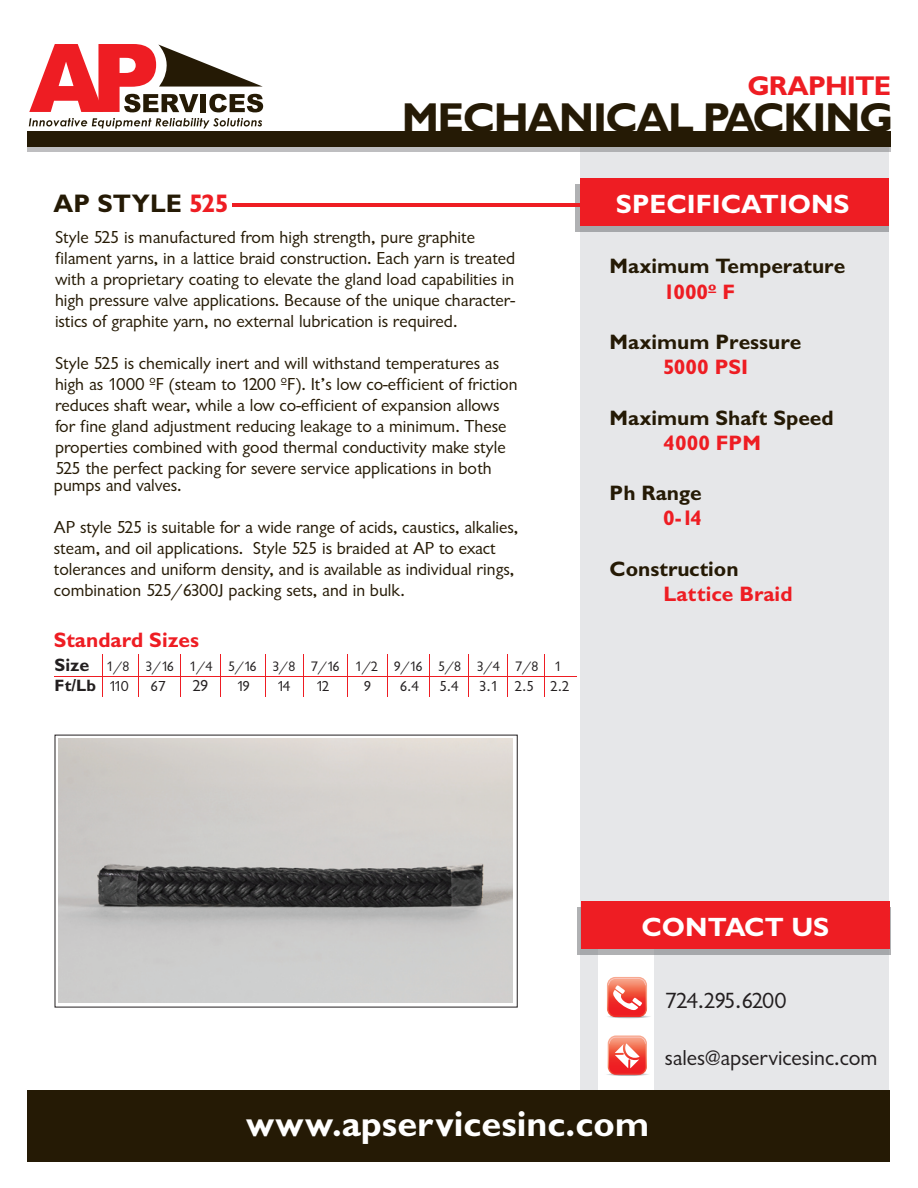
<style>
.page{position:relative;width:918px;height:1188px;background:#fff}
.page>*{position:absolute;margin:0;border:0;box-sizing:border-box;transform-origin:0 0}
.t1{font:42px "Classical Sans Bold DTC";letter-spacing:-.035em;color:#251a05}
.t2{font:36px "Classical Sans Bold DTC";color:#fff}
.t3{font:27.3px "Classical Sans Bold DTC";letter-spacing:-.035em;color:#ee1d23}
.t4{font:26.55px "Classical Sans Bold DTC";color:#fff}
.t5{font:25.5px "Classical Sans Bold DTC";color:#251a05}
.t6{font:22.8px "Classical Sans Regular DTC";letter-spacing:-.075em;color:#231f20}
.t7{font:22.35px "Classical Sans Regular DTC";color:#231f20}
.t8{font:21px "Classical Sans Bold DTC";color:#251a05}
.t9{font:21px "Classical Sans Bold DTC";color:#ee1d23}
.t10{font:18px/21px "Classical Sans Regular DTC";color:#251a05}
.t11{font:16.5px "Classical Sans Bold DTC";color:#231f20}
.t12{font:16.5px "Classical Sans Regular DTC";color:#231f20}
.t13{font:15px "Classical Sans Regular DTC";letter-spacing:-.13em;color:#231f20}
.t14{font:14.25px "Classical Sans Regular DTC";letter-spacing:-.155em;color:#231f20}
.s1{color:#ee1d23}
.s2{font-family:"Classical Sans Bold DTC";font-size:18px}
.s3{font-family:"Classical Sans Regular DTC";font-size:15px}
</style>
<div class="page">
<div style="left:27px;top:1090px;width:863px;height:71px;background:#251a05"></div>
<div style="left:580px;top:135px;width:310px;height:955px;background:#e6e7e9"></div>
<div style="left:599px;top:906px;width:55px;height:184px;background:#fff"></div>
<svg style="left:29px;top:118px;width:233px;height:11px"></svg>
<svg style="left:29px;top:44px;width:234px;height:68px"></svg>
<svg style="left:27px;top:146px;width:863px;height:6px;background:#a09e9c"></svg>
<div style="left:27px;top:131px;width:863px;height:15px;background:#251a05"></div>
<svg style="left:607px;top:1035px;width:42px;height:41px"></svg>
<svg style="left:607px;top:977px;width:43px;height:41px"></svg>
<div style="left:576px;top:184px;width:313px;height:48px;background:#a6a8ab"></div>
<div style="left:577px;top:907px;width:313px;height:48px;background:#a6a8ab"></div>
<div style="left:581px;top:902px;width:309px;height:47px;background:#ee1d23"></div>
<hr style="left:232px;top:203px;width:624px;height:3px;background:#ee1d23">
<div style="left:580px;top:178px;width:309px;height:48px;background:#ee1d23"></div>
<hr style="left:54px;top:676px;width:522px;height:1px;background:#ee1d23">
<hr style="left:102px;top:655px;width:1px;height:42px;background:#ee1d23">
<hr style="left:138px;top:655px;width:1px;height:42px;background:#ee1d23">
<hr style="left:181px;top:655px;width:1px;height:42px;background:#ee1d23">
<hr style="left:221px;top:655px;width:1px;height:42px;background:#ee1d23">
<hr style="left:265px;top:655px;width:1px;height:42px;background:#ee1d23">
<hr style="left:303px;top:655px;width:1px;height:42px;background:#ee1d23">
<hr style="left:347px;top:655px;width:1px;height:42px;background:#ee1d23">
<hr style="left:387px;top:655px;width:1px;height:42px;background:#ee1d23">
<hr style="left:429px;top:655px;width:1px;height:42px;background:#ee1d23">
<hr style="left:468px;top:655px;width:1px;height:42px;background:#ee1d23">
<hr style="left:508px;top:655px;width:1px;height:42px;background:#ee1d23">
<hr style="left:544px;top:655px;width:1px;height:42px;background:#ee1d23">
<img style="left:58px;top:738px;width:454px;height:265px">
<h3 class="t5" style="left:53px;top:189px;width:177px">AP STYLE <span class="s1">525</span></h3>
<h3 class="t3" style="left:747px;top:71px;width:145px">GRAPHITE</h3>
<h1 class="t1" style="left:402px;top:94px;width:493px">MECHANICAL PACKING</h1>
<h3 class="t4" style="left:616px;top:189px;width:235px">SPECIFICATIONS</h3>
<p class="t10" style="left:55px;top:227px;width:462px">Style 525 is manufactured from high strength, pure graphite filament yarns, in a lattice braid construction. Each yarn is treated with a proprietary coating to elevate the gland load capabilities in high pressure valve applications. Because of the unique character&shy;istics of graphite yarn, no external lubrication is required.</p>
<p class="t10" style="left:55px;top:353px;width:464px">Style 525 is chemically inert and will withstand temperatures as high as 1000 ºF (steam to 1200 ºF). It’s low co-efficient of friction reduces shaft wear, while a low co-efficient of expansion allows for fine gland adjustment reducing leakage to a minimum. These properties combined with good thermal conductivity make style 525 the perfect packing for severe service applications in both</p>
<p class="t10" style="left:54px;top:475px;width:129px">pumps and valves.</p>
<p class="t10" style="left:54px;top:517px;width:466px">AP style 525 is suitable for a wide range of acids, caustics, alkalies, steam, and oil applications. Style 525 is braided at AP to exact tolerances and uniform density, and is available as individual rings, combination 525/6300J packing sets, and in bulk.</p>
<p class="t9" style="left:54px;top:628px;width:147px">Standard Sizes</p>
<p class="t14" style="left:55px;top:659px;width:509px"><span class="s2">Size</span> 1/8 3/16 1/4 5/16 3/8 7/16 1/2 9/16 5/8 3/4 7/8 1</p>
<p class="t11" style="left:55px;top:676px;width:76px">Ft/Lb <span class="s3">110</span></p>
<p class="t13" style="left:150px;top:678px;width:17px">67</p>
<p class="t12" style="left:193px;top:677px;width:18px">29</p>
<p class="t13" style="left:237px;top:678px;width:15px">19</p>
<p class="t13" style="left:277px;top:678px;width:15px">14</p>
<p class="t13" style="left:316px;top:678px;width:16px">12</p>
<p class="t13" style="left:364px;top:678px;width:9px">9</p>
<p class="t13" style="left:399px;top:678px;width:21px">6.4</p>
<p class="t13" style="left:439px;top:678px;width:21px">5.4</p>
<p class="t13" style="left:479px;top:678px;width:93px">3.1 2.5 2.2</p>
<p class="t8" style="left:610px;top:255px;width:237px">Maximum Temperature</p>
<p class="t9" style="left:664px;top:280px;width:73px">1000º F</p>
<p class="t8" style="left:610px;top:330px;width:193px">Maximum Pressure</p>
<p class="t9" style="left:663px;top:355px;width:87px">5000 PSI</p>
<p class="t8" style="left:610px;top:406px;width:226px">Maximum Shaft Speed</p>
<p class="t9" style="left:663px;top:431px;width:99px">4000 FPM</p>
<p class="t8" style="left:610px;top:481px;width:94px">Ph Range</p>
<p class="t9" style="left:663px;top:507px;width:40px">0-14</p>
<p class="t8" style="left:610px;top:557px;width:131px">Construction</p>
<p class="t9" style="left:664px;top:582px;width:130px">Lattice Braid</p>
<h3 class="t4" style="left:641px;top:912px;width:189px">CONTACT US</h3>
<p class="t6" style="left:665px;top:988px;width:123px">724.295.6200</p>
<p class="t7" style="left:665px;top:1045px;width:214px">sales@apservicesinc.com</p>
<h2 class="t2" style="left:246px;top:1103px;width:405px">www.apservicesinc.com</h2>
</div>
